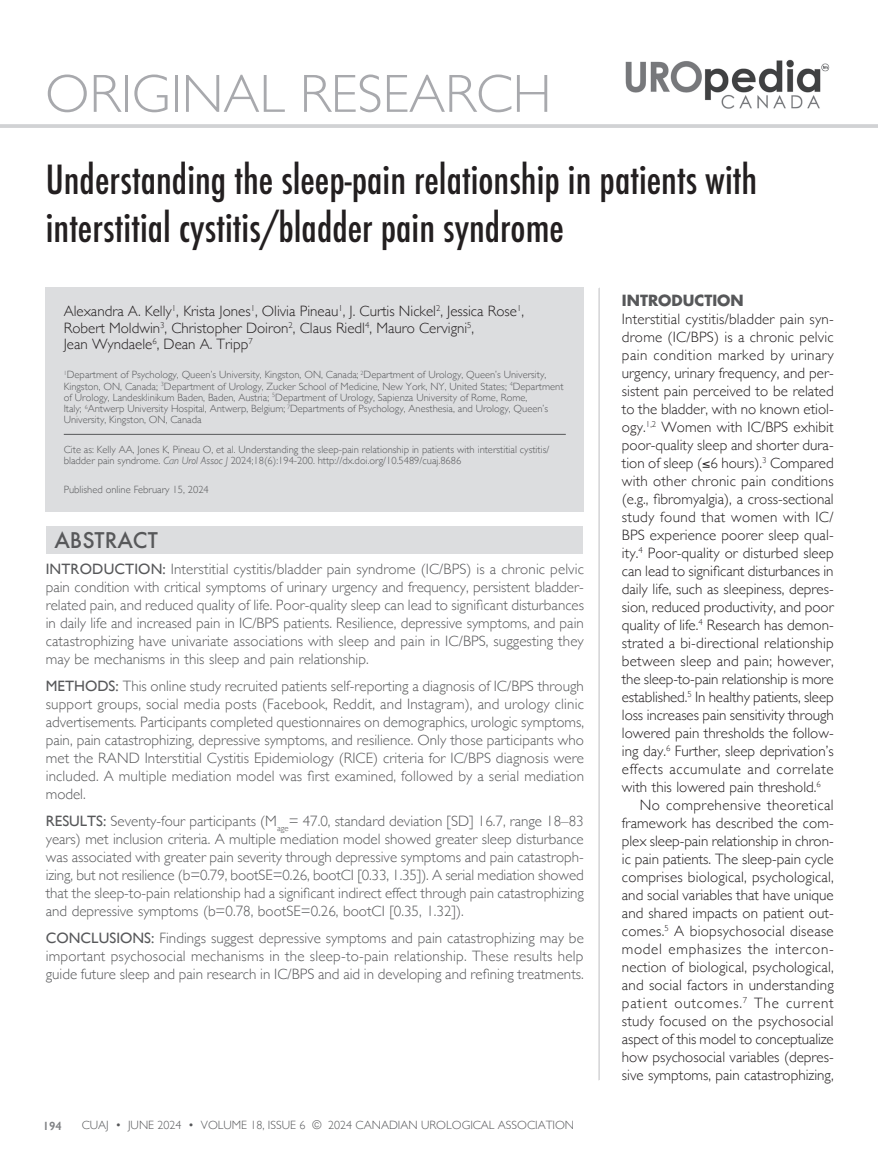
<style>
.page{position:relative;width:878px;height:1175px;background:#fff}
.page>*{position:absolute;margin:0;border:0;box-sizing:border-box;transform-origin:0 0}
.t1{font:300 54px "Gill Sans";color:#a8a9ad}
.T25-Original{font:500 condensed 39px/48px "Futura";color:#231f20}
.ABH{font:500 21px "Futura";color:#57585a}
.ABS{font:300 15px/18px "Gill Sans";color:#57585a;text-align:justify}
.PJ{font:300 15px/18px "Gill Sans";color:#231f20;text-align:justify}
.N12{font:300 15px/16.5px "Gill Sans";color:#231f20}
.t2{font:700 15px "Futura";color:#57585a}
.t3{font:300 12px "Gill Sans";color:#57585a}
.t4{font:600 12px "Gill Sans";color:#808285}
.PJ9{font:300 10.5px/11.2px "Gill Sans";color:#57585a}
.PJ9-Blue_rule{font:300 10.5px/11.2px "Gill Sans";color:#57585a}
.s1{font-style:italic}
.s2{font-weight:400}
</style>
<div class="page">
<hr style="left:0;top:124px;width:878px;height:4px;background:#d1d2d4">
<hr style="left:598px;top:288px;width:1px;height:792px;background:#a8a9ad">
<div style="left:46px;top:526px;width:536px;height:27px;background:#dcdddf"></div>
<hr style="left:599px;top:288px;width:1px;height:792px;background:#a8a9ad">
<div style="left:46px;top:288px;width:538px;height:224px;background:#dcdddf"></div>
<hr style="left:64px;top:434px;width:502px;height:1px;background:#57585a">
<img style="left:625px;top:59px;width:205px;height:50px">
<p class="t1" style="left:45px;top:52px;width:508px">ORIGINAL RESEARCH</p>
<p class="T25-Original" style="left:46px;top:156px;width:713px">Understanding the sleep-pain relationship in patients with interstitial cystitis/bladder pain syndrome</p>
<p class="N12" style="left:64px;top:302px;width:462px">Alexandra A. Kelly<sup>1</sup>, Krista Jones<sup>1</sup>, Olivia Pineau<sup>1</sup>, J. Curtis Nickel<sup>2</sup>, Jessica Rose<sup>1</sup>,<br>Robert Moldwin<sup>3</sup>, Christopher Doiron<sup>2</sup>, Claus Riedl<sup>4</sup>, Mauro Cervigni<sup>5</sup>,<br>Jean Wyndaele<sup>6</sup>, Dean A. Tripp<sup>7</sup></p>
<p class="PJ9" style="left:64px;top:369px;width:501px"><sup>1</sup>Department of Psychology, Queen’s University, Kingston, ON, Canada; <sup>2</sup>Department of Urology, Queen’s University, Kingston, ON, Canada; <sup>3</sup>Department of Urology, Zucker School of Medicine, New York, NY, United States; <sup>4</sup>Department of Urology, Landesklinikum Baden, Baden, Austria; <sup>5</sup>Department of Urology, Sapienza University of Rome, Rome,<br>Italy; <sup>6</sup>Antwerp University Hospital, Antwerp, Belgium; <sup>7</sup>Departments of Psychology, Anesthesia, and Urology, Queen’s University, Kingston, ON, Canada</p>
<p class="PJ9-Blue_rule" style="left:64px;top:443px;width:487px">Cite as: Kelly AA, Jones K, Pineau O, et al. Understanding the sleep-pain relationship in patients with interstitial cystitis/ bladder pain syndrome. <span class="s1">Can Urol Assoc J</span> 2024;18(6):194-200. http://dx.doi.org/10.5489/cuaj.8686</p>
<p class="PJ9" style="left:64px;top:483px;width:147px">Published online February 15, 2024</p>
<p class="ABH" style="left:54px;top:526px;width:105px">ABSTRACT</p>
<p class="ABS" style="left:46px;top:559px;width:539px"><span class="s2">INTRODUCTION:</span> Interstitial cystitis/bladder pain syndrome (IC/BPS) is a chronic pelvic pain condition with critical symptoms of urinary urgency and frequency, persistent bladder&shy;related pain, and reduced quality of life. Poor-quality sleep can lead to significant disturbances in daily life and increased pain in IC/BPS patients. Resilience, depressive symptoms, and pain catastrophizing have univariate associations with sleep and pain in IC/BPS, suggesting they may be mechanisms in this sleep and pain relationship.</p>
<p class="ABS" style="left:46px;top:676px;width:540px"><span class="s2">METHODS:</span> This online study recruited patients self-reporting a diagnosis of IC/BPS through support groups, social media posts (Facebook, Reddit, and Instagram), and urology clinic advertisements. Participants completed questionnaires on demographics, urologic symptoms, pain, pain catastrophizing, depressive symptoms, and resilience. Only those participants who met the RAND Interstitial Cystitis Epidemiology (RICE) criteria for IC/BPS diagnosis were included. A multiple mediation model was first examined, followed by a serial mediation model.</p>
<p class="ABS" style="left:46px;top:811px;width:539px"><span class="s2">RESULTS:</span> Seventy-four participants (M<sub>age</sub>= 47.0, standard deviation [SD] 16.7, range 18–83 years) met inclusion criteria. A multiple mediation model showed greater sleep disturbance was associated with greater pain severity through depressive symptoms and pain catastroph&shy;izing, but not resilience (b=0.79, bootSE=0.26, bootCI [0.33, 1.35]). A serial mediation showed that the sleep-to-pain relationship had a significant indirect effect through pain catastrophizing and depressive symptoms (b=0.78, bootSE=0.26, bootCI [0.35, 1.32]).</p>
<p class="ABS" style="left:46px;top:928px;width:539px"><span class="s2">CONCLUSIONS:</span> Findings suggest depressive symptoms and pain catastrophizing may be important psychosocial mechanisms in the sleep-to-pain relationship. These results help guide future sleep and pain research in IC/BPS and aid in developing and refining treatments.</p>
<p class="t4" style="left:43px;top:1118px;width:21px">194</p>
<p class="t3" style="left:82px;top:1115px;width:494px">CUAJ • JUNE 2024 • VOLUME 18, ISSUE 6 © 2024 CANADIAN UROLOGICAL ASSOCIATION</p>
<h1 class="t2" style="left:622px;top:290px;width:123px">INTRODUCTION</h1>
<p class="PJ" style="left:622px;top:309px;width:213px">Interstitial cystitis/bladder pain syn&shy;drome (IC/BPS) is a chronic pelvic pain condition marked by urinary urgency, urinary frequency, and per&shy;sistent pain perceived to be related to the bladder, with no known etiol&shy;ogy.<sup>1,2</sup> Women with IC/BPS exhibit poor-quality sleep and shorter dura&shy;tion of sleep (≤6 hours).<sup>3</sup> Compared with other chronic pain conditions (e.g., fibromyalgia), a cross-sectional study found that women with IC/ BPS experience poorer sleep qual&shy;ity.<sup>4</sup> Poor-quality or disturbed sleep can lead to significant disturbances in daily life, such as sleepiness, depres&shy;sion, reduced productivity, and poor quality of life.<sup>4</sup> Research has demon&shy;strated a bi-directional relationship between sleep and pain; however, the sleep-to-pain relationship is more established.<sup>5</sup> In healthy patients, sleep loss increases pain sensitivity through lowered pain thresholds the follow&shy;ing day.<sup>6</sup> Further, sleep deprivation’s effects accumulate and correlate with this lowered pain threshold.<sup>6</sup></p>
<p class="PJ" style="left:622px;top:795px;width:213px;text-indent:18px">No comprehensive theoretical framework has described the com&shy;plex sleep-pain relationship in chron&shy;ic pain patients. The sleep-pain cycle comprises biological, psychological, and social variables that have unique and shared impacts on patient out&shy;comes.<sup>5</sup> A biopsychosocial disease model emphasizes the intercon&shy;nection of biological, psychological, and social factors in understanding patient outcomes.<sup>7</sup> The current study focused on the psychosocial aspect of this model to conceptualize how psychosocial variables (depres&shy;sive symptoms, pain catastrophizing,</p>
</div>
